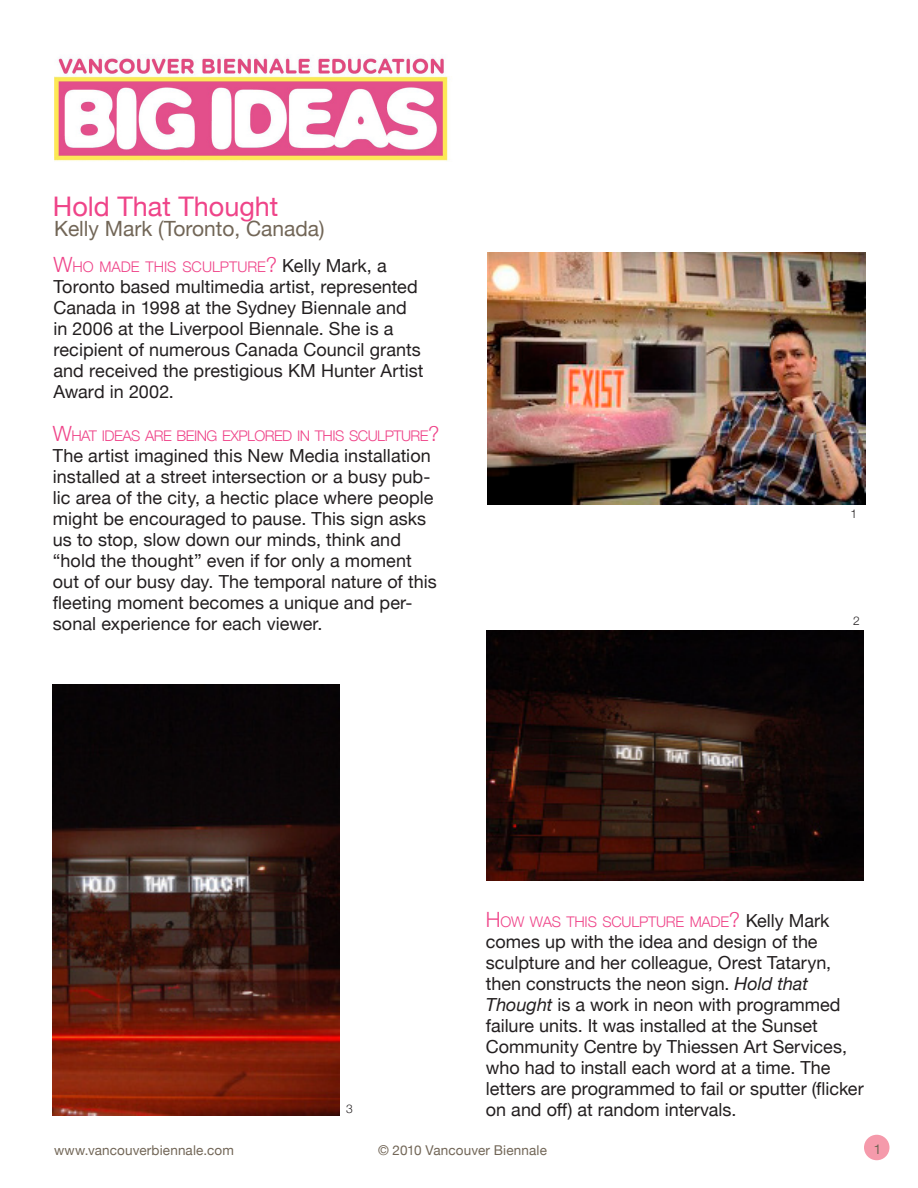
<style>
.page{position:relative;width:918px;height:1188px;background:#fff}
.page>*{position:absolute;margin:0;border:0;box-sizing:border-box;transform-origin:0 0}
.Title_1{font:27px "Helvetica Neue";color:#ef4489}
.Title_1-2{font:21px "Helvetica Neue";color:#726657}
.Title_1-3{font:18px/21px "Helvetica Neue";color:#231f20}
.Title_1-4{font:300 14.7px "Helvetica Neue";letter-spacing:-.025em;color:#ef4489}
.Title_1-5{font:300 14.7px "Helvetica Neue";color:#ef4489}
.t1{font:13.5px "Helvetica Neue";letter-spacing:.01em;color:#726657}
.Title_1-6{font:300 12px "Helvetica Neue";color:#231f20}
.s1{font-size:21px}
.s2{font-weight:400;font-size:18px;color:#231f20}
.s3{font-style:italic}
</style>
<div class="page">
<div style="left:864px;top:1135px;width:26px;height:25px;background:#f59aab;border-radius:50%"></div>
<img style="left:54px;top:56px;width:394px;height:105px">
<img style="left:487px;top:252px;width:378px;height:253px">
<img style="left:486px;top:630px;width:378px;height:251px">
<img style="left:53px;top:684px;width:286px;height:432px">
<p class="Title_1" style="left:53px;top:187px;width:227px">Hold That Thought</p>
<p class="Title_1-2" style="left:54px;top:213px;width:272px">Kelly Mark (Toronto, Canada)</p>
<p class="Title_1-5" style="left:53px;top:255px;width:335px"><span class="s1">W</span>HO MADE THIS SCULPTURE<span class="s1">?</span> <span class="s2">Kelly Mark, a</span></p>
<p class="Title_1-3" style="left:53px;top:277px;width:372px">Toronto based multimedia artist, represented Canada in 1998 at the Sydney Biennale and in 2006 at the Liverpool Biennale. She is a recipient of numerous Canada Council grants and received the prestigious KM Hunter Artist Award in 2002.</p>
<p class="Title_1-4" style="left:53px;top:424px;width:388px"><span class="s1">W</span>HAT IDEAS ARE BEING EXPLORED IN THIS SCULPTURE<span class="s1">?</span></p>
<p class="Title_1-3" style="left:53px;top:446px;width:385px">The artist imagined this New Media installation installed at a street intersection or a busy pub&shy;lic area of the city, a hectic place where people might be encouraged to pause. This sign asks us to stop, slow down our minds, think and “hold the thought” even if for only a moment out of our busy day. The temporal nature of this fleeting moment becomes a unique and per&shy;sonal experience for each viewer.</p>
<p class="Title_1-6" style="left:851px;top:504px;width:8px">1</p>
<p class="Title_1-6" style="left:853px;top:611px;width:8px">2</p>
<p class="Title_1-4" style="left:486px;top:910px;width:345px"><span class="s1">H</span> OW WAS THIS SCULPTURE MADE<span class="s1">?</span> <span class="s2">Kelly Mark</span></p>
<p class="Title_1-3" style="left:486px;top:932px;width:379px">comes up with the idea and design of the sculpture and her colleague, Orest Tataryn, then constructs the neon sign. <span class="s3">Hold that Thought</span> is a work in neon with programmed failure units. It was installed at the Sunset Community Centre by Thiessen Art Services, who had to install each word at a time. The letters are programmed to fail or sputter (flicker</p>
<p class="Title_1-6" style="left:346px;top:1099px;width:8px">3</p>
<p class="Title_1-3" style="left:486px;top:1100px;width:252px">on and off) at random intervals.</p>
<p class="t1" style="left:54px;top:1141px;width:182px">www.vancouverbiennale.com</p>
<p class="t1" style="left:378px;top:1141px;width:170px">© 2010 Vancouver Biennale</p>
<p class="t1" style="left:874px;top:1139px;width:9px">1</p>
</div>
